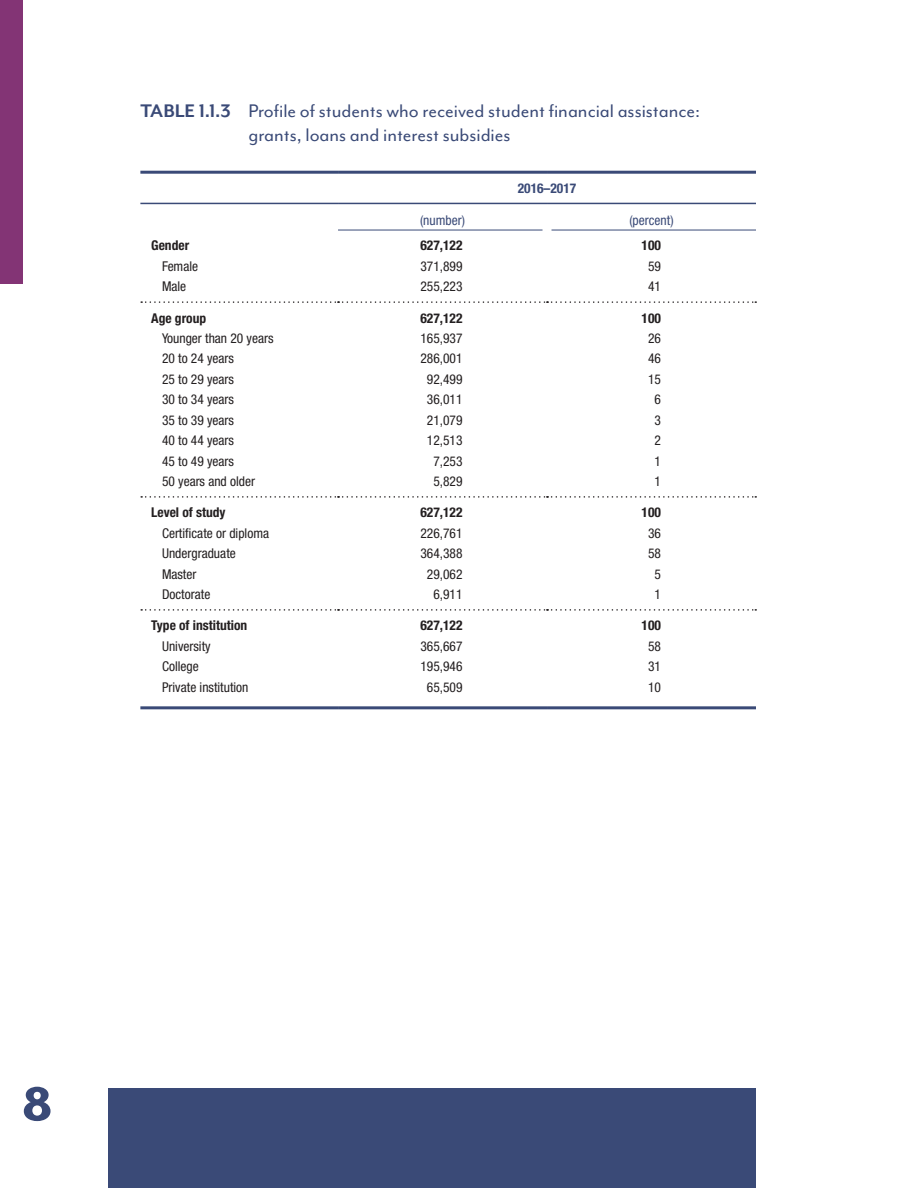
<style>
.page{position:relative;width:918px;height:1188px;background:#fff}
.page>*{position:absolute;margin:0;border:0;box-sizing:border-box;transform-origin:0 0}
.t1{font:800 54px "Mr Eaves Mod OT";color:#3a4a77}
.t2{font:21px/24px "Mr Eaves Mod OT";color:#3a4a77}
.Table_body_indented{font:condensed 13.5px "Helvetica Neue LT Std";color:#231f20}
.Table_body_numbers{font:condensed 13.5px "Helvetica Neue LT Std";color:#231f20}
.Table_body_H1{font:700 condensed 13.5px "Helvetica Neue LT Std";color:#231f20}
.Header_level_1{font:700 condensed 13.5px "Helvetica Neue LT Std";color:#3a4a77}
.Header_level_2{font:condensed 13.5px "Helvetica Neue LT Std";color:#3a4a77}
.Header_level_2_with{font:condensed 13.5px "Helvetica Neue LT Std";color:#3a4a77}
.s1{font-weight:700}
</style>
<div class="page">
<div style="left:108px;top:1088px;width:648px;height:100px;background:#3a4a77"></div>
<div style="left:0;top:0;width:23px;height:284px;background:#833475"></div>
<svg style="left:141px;top:609px;width:615px;height:2px"></svg>
<hr style="left:140px;top:706px;width:198px;height:3px;background:#3a4a77">
<hr style="left:338px;top:706px;width:209px;height:3px;background:#3a4a77">
<hr style="left:547px;top:706px;width:209px;height:3px;background:#3a4a77">
<svg style="left:141px;top:301px;width:615px;height:2px"></svg>
<hr style="left:338px;top:230px;width:209px;height:1px;background:#3a4a77">
<hr style="left:547px;top:230px;width:209px;height:1px;background:#3a4a77">
<hr style="left:140px;top:171px;width:198px;height:3px;background:#3a4a77">
<hr style="left:338px;top:171px;width:209px;height:3px;background:#3a4a77">
<hr style="left:547px;top:171px;width:209px;height:3px;background:#3a4a77">
<hr style="left:140px;top:203px;width:198px;height:1px;background:#3a4a77">
<hr style="left:338px;top:203px;width:209px;height:1px;background:#3a4a77">
<hr style="left:547px;top:203px;width:209px;height:1px;background:#3a4a77">
<svg style="left:141px;top:496px;width:615px;height:2px"></svg>
<div style="left:543px;top:215px;width:9px;height:28px;background:#fff"></div>
<p class="t2" style="left:248px;top:99px;width:453px;text-indent:-108px"><span class="s1">TABLE 1.1.3</span> Profile of students who received student financial assistance: grants, loans and interest subsidies</p>
<p class="Header_level_1" style="left:518px;top:180px;width:60px">2016–2017</p>
<p class="Header_level_2_with" style="left:420px;top:212px;width:46px">(number)</p>
<p class="Header_level_2" style="left:629px;top:212px;width:46px">(percent)</p>
<p class="Table_body_H1" style="left:151px;top:237px;width:40px">Gender</p>
<p class="Table_body_H1" style="left:420px;top:237px;width:44px">627,122</p>
<p class="Table_body_H1" style="left:642px;top:237px;width:21px">100</p>
<p class="Table_body_indented" style="left:162px;top:258px;width:38px">Female</p>
<p class="Table_body_numbers" style="left:420px;top:258px;width:44px">371,899</p>
<p class="Table_body_numbers" style="left:648px;top:258px;width:14px">59</p>
<p class="Table_body_numbers" style="left:162px;top:279px;width:26px">Male</p>
<p class="Table_body_numbers" style="left:420px;top:279px;width:44px">255,223</p>
<p class="Table_body_numbers" style="left:648px;top:279px;width:14px">41</p>
<p class="Table_body_H1" style="left:151px;top:310px;width:56px">Age group</p>
<p class="Table_body_H1" style="left:420px;top:310px;width:44px">627,122</p>
<p class="Table_body_H1" style="left:642px;top:310px;width:21px">100</p>
<p class="Table_body_indented" style="left:162px;top:330px;width:113px">Younger than 20 years</p>
<p class="Table_body_numbers" style="left:420px;top:330px;width:44px">165,937</p>
<p class="Table_body_numbers" style="left:648px;top:330px;width:14px">26</p>
<p class="Table_body_indented" style="left:162px;top:351px;width:74px">20 to 24 years</p>
<p class="Table_body_numbers" style="left:420px;top:351px;width:44px">286,001</p>
<p class="Table_body_numbers" style="left:648px;top:351px;width:14px">46</p>
<p class="Table_body_indented" style="left:162px;top:371px;width:74px">25 to 29 years</p>
<p class="Table_body_numbers" style="left:427px;top:371px;width:37px">92,499</p>
<p class="Table_body_numbers" style="left:648px;top:371px;width:14px">15</p>
<p class="Table_body_indented" style="left:162px;top:392px;width:74px">30 to 34 years</p>
<p class="Table_body_numbers" style="left:427px;top:392px;width:37px">36,011</p>
<p class="Table_body_numbers" style="left:655px;top:392px;width:8px">6</p>
<p class="Table_body_indented" style="left:162px;top:412px;width:74px">35 to 39 years</p>
<p class="Table_body_numbers" style="left:427px;top:412px;width:37px">21,079</p>
<p class="Table_body_numbers" style="left:655px;top:412px;width:8px">3</p>
<p class="Table_body_indented" style="left:162px;top:433px;width:74px">40 to 44 years</p>
<p class="Table_body_numbers" style="left:427px;top:433px;width:37px">12,513</p>
<p class="Table_body_numbers" style="left:655px;top:433px;width:8px">2</p>
<p class="Table_body_indented" style="left:162px;top:453px;width:74px">45 to 49 years</p>
<p class="Table_body_numbers" style="left:433px;top:453px;width:31px">7,253</p>
<p class="Table_body_numbers" style="left:655px;top:453px;width:8px">1</p>
<p class="Table_body_indented" style="left:162px;top:474px;width:95px">50 years and older</p>
<p class="Table_body_indented" style="left:433px;top:474px;width:31px">5,829</p>
<p class="Table_body_indented" style="left:655px;top:474px;width:8px">1</p>
<p class="Table_body_H1" style="left:151px;top:504px;width:76px">Level of study</p>
<p class="Table_body_H1" style="left:420px;top:504px;width:44px">627,122</p>
<p class="Table_body_H1" style="left:642px;top:504px;width:21px">100</p>
<p class="Table_body_indented" style="left:162px;top:525px;width:109px">Certificate or diploma</p>
<p class="Table_body_numbers" style="left:420px;top:525px;width:44px">226,761</p>
<p class="Table_body_numbers" style="left:648px;top:525px;width:14px">36</p>
<p class="Table_body_indented" style="left:162px;top:546px;width:75px">Undergraduate</p>
<p class="Table_body_numbers" style="left:420px;top:546px;width:44px">364,388</p>
<p class="Table_body_numbers" style="left:648px;top:546px;width:14px">58</p>
<p class="Table_body_indented" style="left:162px;top:566px;width:36px">Master</p>
<p class="Table_body_numbers" style="left:427px;top:566px;width:37px">29,062</p>
<p class="Table_body_numbers" style="left:655px;top:566px;width:8px">5</p>
<p class="Table_body_numbers" style="left:162px;top:587px;width:50px">Doctorate</p>
<p class="Table_body_numbers" style="left:433px;top:587px;width:31px">6,911</p>
<p class="Table_body_numbers" style="left:655px;top:587px;width:8px">1</p>
<p class="Table_body_H1" style="left:151px;top:617px;width:98px">Type of institution</p>
<p class="Table_body_H1" style="left:420px;top:617px;width:44px">627,122</p>
<p class="Table_body_H1" style="left:642px;top:617px;width:21px">100</p>
<p class="Table_body_indented" style="left:162px;top:638px;width:50px">University</p>
<p class="Table_body_numbers" style="left:420px;top:638px;width:44px">365,667</p>
<p class="Table_body_numbers" style="left:648px;top:638px;width:14px">58</p>
<p class="Table_body_indented" style="left:162px;top:659px;width:38px">College</p>
<p class="Table_body_numbers" style="left:420px;top:659px;width:44px">195,946</p>
<p class="Table_body_numbers" style="left:648px;top:659px;width:14px">31</p>
<p class="Table_body_indented" style="left:162px;top:679px;width:88px">Private institution</p>
<p class="Table_body_indented" style="left:427px;top:679px;width:37px">65,509</p>
<p class="Table_body_indented" style="left:648px;top:679px;width:14px">10</p>
<h1 class="t1" style="left:22px;top:1075px;width:33px">8</h1>
</div>
